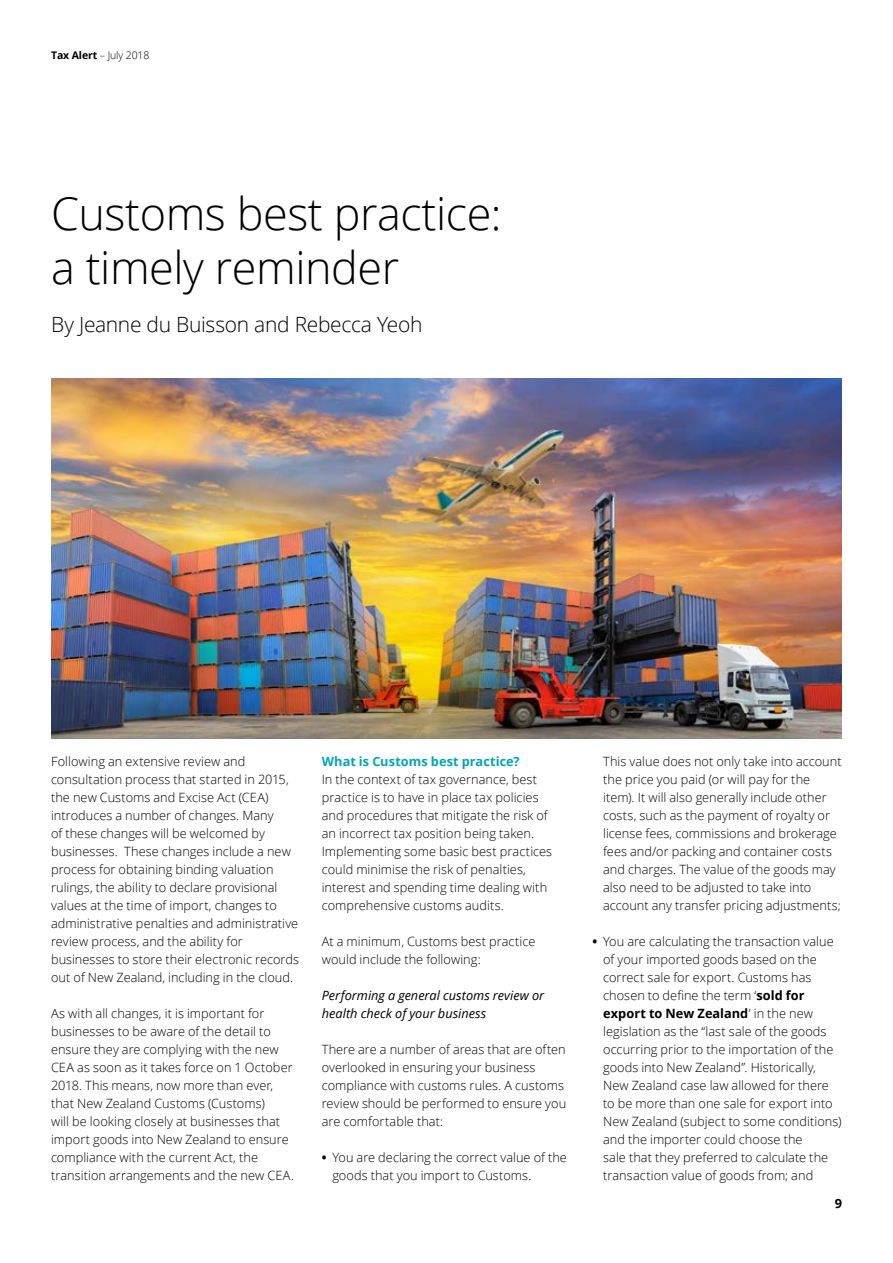
<style>
.page{position:relative;width:893px;height:1263px;background:#fff}
.page>*{position:absolute;margin:0;border:0;box-sizing:border-box;transform-origin:0 0}
.t1{font:300 45px/54px "Open Sans";letter-spacing:-.01em;color:#000}
.t2{font:300 21px "Open Sans";letter-spacing:-.015em;color:#000}
.t3{font:300 12.75px/18px "Open Sans";letter-spacing:.005em;color:#000}
.t4{font:italic 12.75px/18px "Open Sans";color:#000}
.t5{font:700 12.75px "Open Sans";letter-spacing:.005em;color:#00a5b8}
.t6{font:700 12.75px "Open Sans";color:#000}
.t7{font:300 10.5px "Open Sans";letter-spacing:-.01em;color:#000}
.s1{font-weight:700}
</style>
<div class="page">
<img style="left:51px;top:378px;width:791px;height:360px">
<p class="t7" style="left:51px;top:48px;width:100px"><span class="s1">Tax Alert</span> – July 2018</p>
<h1 class="t1" style="left:51px;top:185px;width:452px">Customs best practice: a timely reminder</h1>
<h2 class="t2" style="left:51px;top:310px;width:373px">By Jeanne du Buisson and Rebecca Yeoh</h2>
<p class="t3" style="left:51px;top:752px;width:249px">Following an extensive review and consultation process that started in 2015, the new Customs and Excise Act (CEA) introduces a number of changes. Many<br>of these changes will be welcomed by businesses. These changes include a new process for obtaining binding valuation rulings, the ability to declare provisional values at the time of import, changes to administrative penalties and administrative review process, and the ability for businesses to store their electronic records out of New Zealand, including in the cloud.</p>
<p class="t3" style="left:51px;top:1004px;width:245px">As with all changes, it is important for businesses to be aware of the detail to ensure they are complying with the new CEA as soon as it takes force on 1 October 2018. This means, now more than ever, that New Zealand Customs (Customs)<br>will be looking closely at businesses that import goods into New Zealand to ensure compliance with the current Act, the transition arrangements and the new CEA.</p>
<p class="t5" style="left:322px;top:752px;width:199px">What is Customs best practice?</p>
<p class="t3" style="left:322px;top:770px;width:232px">In the context of tax governance, best practice is to have in place tax policies and procedures that mitigate the risk of an incorrect tax position being taken.<br>Implementing some basic best practices could minimise the risk of penalties, interest and spending time dealing with comprehensive customs audits.</p>
<p class="t3" style="left:322px;top:932px;width:215px">At a minimum, Customs best practice would include the following:</p>
<p class="t4" style="left:322px;top:986px;width:224px">Performing a general customs review or health check of your business</p>
<p class="t3" style="left:322px;top:1040px;width:246px">There are a number of areas that are often overlooked in ensuring your business compliance with customs rules. A customs review should be performed to ensure you are comfortable that:</p>
<p class="t3" style="left:332px;top:1148px;width:236px;text-indent:-11px"><span class="s1">•</span> You are declaring the correct value of the goods that you import to Customs.</p>
<p class="t3" style="left:603px;top:752px;width:240px">This value does not only take into account the price you paid (or will pay for the item). It will also generally include other costs, such as the payment of royalty or license fees, commissions and brokerage fees and/or packing and container costs and charges. The value of the goods may also need to be adjusted to take into account any transfer pricing adjustments;</p>
<p class="t3" style="left:603px;top:932px;width:240px;text-indent:-11px"><span class="s1">•</span> You are calculating the transaction value of your imported goods based on the correct sale for export. Customs has chosen to define the term ‘<span class="s1">sold for export to New Zealand</span>’ in the new legislation as the “last sale of the goods occurring prior to the importation of the goods into New Zealand”. Historically, New Zealand case law allowed for there to be more than one sale for export into New Zealand (subject to some conditions) and the importer could choose the<br>sale that they preferred to calculate the transaction value of goods from; and</p>
<p class="t6" style="left:835px;top:1195px;width:9px">9</p>
</div>
